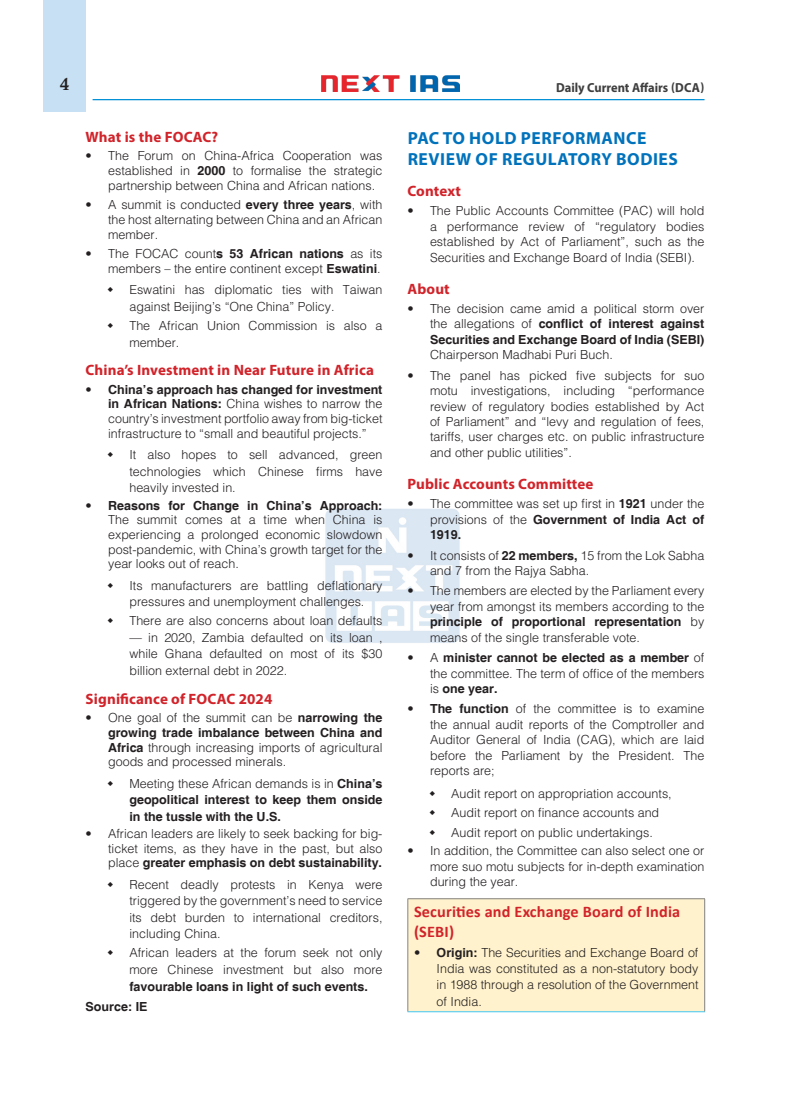
<style>
.page{position:relative;width:790px;height:1098px;background:#fff}
.page>*{position:absolute;margin:0;border:0;box-sizing:border-box;transform-origin:0 0}
.H-1{font:700 17.5px/21.4px "Myriad Pro";letter-spacing:.03em;color:#0072bc}
.t1{font:17.5px "Calis MT Bol";color:#231f20}
.H-2{font:700 16.25px/19.5px "Calibri";letter-spacing:.01em;color:#d1232a}
.H-2-2{font:700 15px "Myriad Pro";letter-spacing:.01em;color:#d1232a}
.t2{font:700 13.12px "Myriad Pro";color:#3e3e3f;scale:.95 1}
.t3{font:300 12.5px/15.4px "Helvetica";color:#231f20;text-align:justify}
.body{font:700 12.5px/16.5px "Helvetica";color:#231f20;text-align:justify}
.s1{font-weight:700}
.s2{font-weight:300}
</style>
<div class="page">
<div style="left:43px;top:0;width:42px;height:112px;background:#c7e0f3"></div>
<img style="left:321px;top:76px;width:138px;height:15px">
<hr style="left:92px;top:99px;width:612px;height:1px;background:#008fd5">
<img style="left:325px;top:508px;width:135px;height:135px">
<div style="left:407px;top:898px;width:297px;height:113px;background:#fff2cc"></div>
<hr style="left:407px;top:1011px;width:297px;height:1px;background:#40c7f4">
<hr style="left:407px;top:898px;width:297px;height:1px;background:#808285">
<hr style="left:407px;top:899px;width:1px;height:112px;background:#808285">
<hr style="left:704px;top:899px;width:1px;height:112px;background:#808285">
<h1 class="t1" style="left:60px;top:74px;width:10px">4</h1>
<p class="t2" style="left:555px;top:79px;width:157px">Daily Current Affairs (DCA)</p>
<p class="H-2-2" style="left:86px;top:127px;width:134px">What is the FOCAC?</p>
<p class="t3" style="left:108px;top:148px;width:276px;line-height:14.6px;text-indent:-22px">• The Forum on China-Africa Cooperation was established in <span class="s1">2000</span> to formalise the strategic partnership between China and African nations.</p>
<p class="t3" style="left:108px;top:197px;width:276px;line-height:14.6px;text-indent:-22px">• A summit is conducted <span class="s1">every three years</span>, with the host alternating between China and an African member.</p>
<p class="t3" style="left:86px;top:246px;width:298px;line-height:14.6px;text-align:right">• The FOCAC count<span class="s1">s 53 African nations</span> as its members – the entire continent except <span class="s1">Eswatini</span>.</p>
<p class="t3" style="left:129px;top:281px;width:254px;line-height:16.5px">Eswatini has diplomatic ties with Taiwan against Beijing’s “One China” Policy.</p>
<p class="t3" style="left:129px;top:317px;width:254px;line-height:16.5px">The African Union Commission is also a member.</p>
<p class="H-2-2" style="left:86px;top:360px;width:290px">China’s Investment in Near Future in Africa</p>
<p class="t3" style="left:108px;top:381px;width:276px;line-height:14.6px;text-indent:-22px">• <span class="s1">China’s approach has changed for investment in African Nations:</span> China wishes to narrow the country’s investment portfolio away from big-ticket infrastructure to “small and beautiful projects.”</p>
<p class="t3" style="left:129px;top:446px;width:254px;line-height:16.5px">It also hopes to sell advanced, green technologies which Chinese firms have heavily invested in.</p>
<p class="t3" style="left:108px;top:497px;width:276px;line-height:14.6px;text-indent:-22px">• <span class="s1">Reasons for Change in China’s Approach:<br></span>The summit comes at a time when China is experiencing a prolonged economic slowdown post-pandemic, with China’s growth target for the year looks out of reach.</p>
<p class="t3" style="left:129px;top:576px;width:254px;line-height:16.5px">Its manufacturers are battling deflationary pressures and unemployment challenges.</p>
<p class="t3" style="left:129px;top:612px;width:254px">There are also concerns about loan defaults</p>
<p class="t3" style="left:129px;top:628px;width:254px;line-height:16.5px">— in 2020, Zambia defaulted on its loan , while Ghana defaulted on most of its $30 billion external debt in 2022.</p>
<p class="H-2-2" style="left:86px;top:689px;width:188px">Significance of FOCAC 2024</p>
<p class="t3" style="left:108px;top:710px;width:276px;line-height:14.6px;text-indent:-22px">• One goal of the summit can be <span class="s1">narrowing the growing trade imbalance between China and Africa</span> through increasing imports of agricultural goods and processed minerals.</p>
<p class="body" style="left:129px;top:775px;width:254px"><span class="s2">Meeting these African demands is in</span> China’s geopolitical interest to keep them onside in the tussle with the U.S.</p>
<p class="t3" style="left:108px;top:825px;width:276px;line-height:14.6px;text-indent:-22px">• African leaders are likely to seek backing for big&shy;ticket items, as they have in the past, but also place <span class="s1">greater emphasis on debt sustainability.</span></p>
<p class="t3" style="left:129px;top:875px;width:254px;line-height:16.5px">Recent deadly protests in Kenya were triggered by the government’s need to service its debt burden to international creditors, including China.</p>
<p class="t3" style="left:129px;top:944px;width:254px;line-height:16.8px">African leaders at the forum seek not only more Chinese investment but also more <span class="s1">favourable loans in light of such events.</span></p>
<p class="body" style="left:86px;top:998px;width:63px">Source: IE</p>
<p class="H-1" style="left:407px;top:126px;width:271px">PAC TO HOLD PERFORMANCE<br>REVIEW OF REGULATORY BODIES</p>
<p class="H-2-2" style="left:407px;top:181px;width:55px">Context</p>
<p class="t3" style="left:430px;top:203px;width:276px;text-indent:-22px">• The Public Accounts Committee (PAC) will hold a performance review of “regulatory bodies established by Act of Parliament”, such as the Securities and Exchange Board of India (SEBI).</p>
<p class="H-2-2" style="left:407px;top:279px;width:44px">About</p>
<p class="t3" style="left:430px;top:300px;width:276px;text-indent:-22px">• The decision came amid a political storm over the allegations of <span class="s1">conflict of interest against Securities and Exchange Board of India (SEBI)<br></span>Chairperson Madhabi Puri Buch.</p>
<p class="t3" style="left:430px;top:367px;width:276px;text-indent:-22px">• The panel has picked five subjects for suo motu investigations, including “performance review of regulatory bodies established by Act of Parliament” and “levy and regulation of fees, tariffs, user charges etc. on public infrastructure and other public utilities”.</p>
<p class="H-2-2" style="left:407px;top:474px;width:187px">Public Accounts Committee</p>
<p class="t3" style="left:430px;top:495px;width:276px;text-indent:-22px">• The committee was set up first in <span class="s1">1921</span> under the provisions of the <span class="s1">Government of India Act of 1919.</span></p>
<p class="t3" style="left:430px;top:547px;width:276px;text-indent:-22px">• It consists of <span class="s1">22 members,</span> 15 from the Lok Sabha and 7 from the Rajya Sabha.</p>
<p class="t3" style="left:430px;top:583px;width:276px;text-indent:-22px">• The members are elected by the Parliament every year from amongst its members according to the <span class="s1">principle of proportional representation</span> by means of the single transferable vote.</p>
<p class="t3" style="left:430px;top:649px;width:276px;text-indent:-22px">• A <span class="s1">minister cannot be elected as a member</span> of the committee. The term of office of the members is <span class="s1">one year.</span></p>
<p class="t3" style="left:430px;top:701px;width:276px;text-indent:-22px">• <span class="s1">The function</span> of the committee is to examine the annual audit reports of the Comptroller and Auditor General of India (CAG), which are laid before the Parliament by the President. The reports are;</p>
<p class="t3" style="left:451px;top:785px;width:222px">Audit report on appropriation accounts,</p>
<p class="t3" style="left:451px;top:804px;width:209px">Audit report on finance accounts and</p>
<p class="t3" style="left:451px;top:824px;width:203px">Audit report on public undertakings.</p>
<p class="t3" style="left:430px;top:842px;width:276px;text-indent:-22px">• In addition, the Committee can also select one or more suo motu subjects for in-depth examination during the year.</p>
<p class="H-2" style="left:414px;top:901px;width:267px">Securities and Exchange Board of India (SEBI)</p>
<p class="t3" style="left:436px;top:943px;width:263px;line-height:16.2px;text-indent:-22px">• <span class="s1">Origin:</span> The Securities and Exchange Board of India was constituted as a non-statutory body in 1988 through a resolution of the Government of India.</p>
</div>
